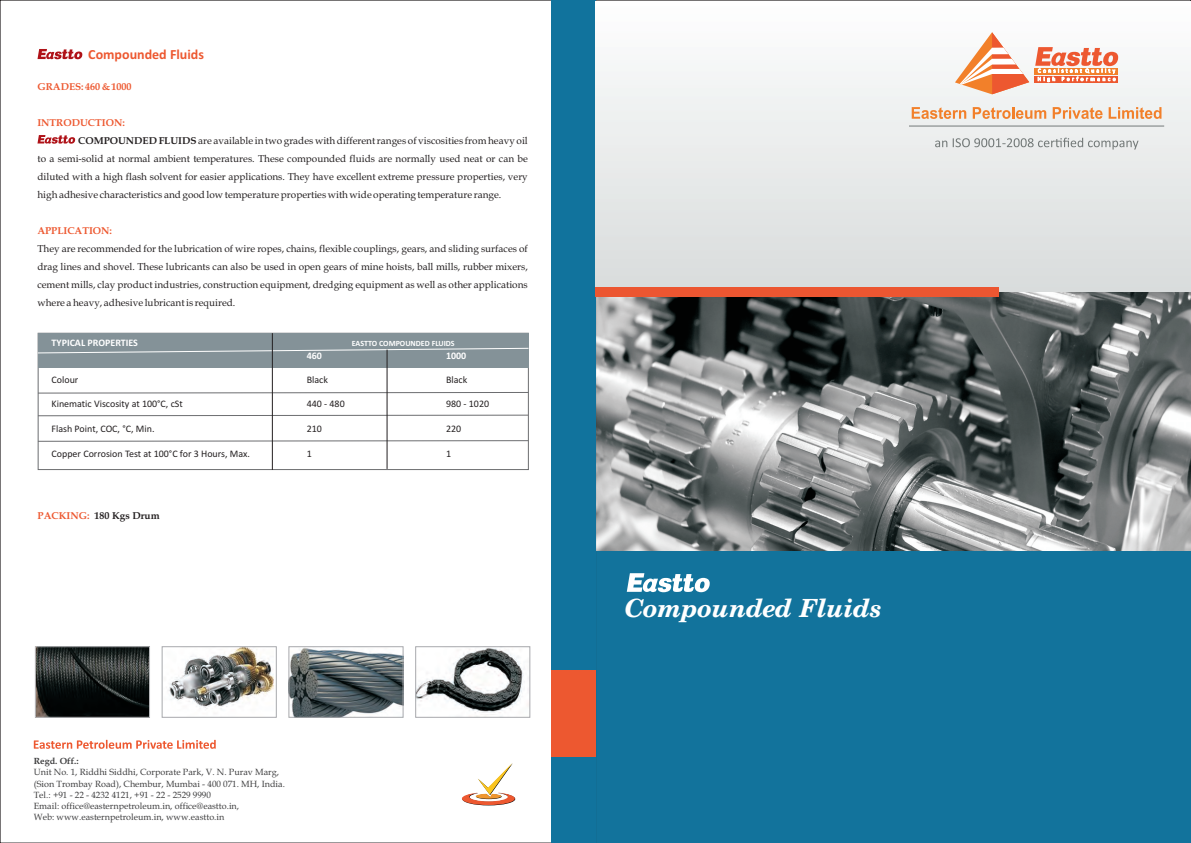
<style>
.page{position:relative;width:1191px;height:843px;background:#fff}
.page>*{position:absolute;margin:0;border:0;box-sizing:border-box;transform-origin:0 0}
.t1{font:italic 700 25px "Century Schoolbook BT";color:#fff}
.t2{font:700 14px "Calibri";color:#ed5830}
.t3{font:10px/18px "Book Antiqua";color:#231f20;text-align:justify}
.t4{font:10px "Calibri";color:#231f20}
.t5{font:700 10px "Book Antiqua";color:#ed5830}
.t6{font:700 10px "Calibri";color:#fff}
.t7{font:700 10px "Book Antiqua";color:#231f20}
.t8{font:9px/11.2px "Book Antiqua";color:#3e3e3f}
.t9{font:700 9px "Book Antiqua";color:#3e3e3f}
.t10{font:700 8px "Calibri";color:#fff}
.s1{font-weight:700}
.s2{color:#ed5830}
</style>
<div class="page">
<img style="left:596px;top:291px;width:595px;height:260px">
<div style="left:595px;top:551px;width:596px;height:292px;background:#12739c"></div>
<svg style="left:627px;top:573px;width:83px;height:19px"></svg>
<div style="left:551px;top:0;width:44px;height:842px;background:#11739d"></div>
<div style="left:551px;top:670px;width:44px;height:86px;background:#ed5830"></div>
<img style="left:168px;top:648px;width:106px;height:62px">
<div style="left:162px;top:646px;width:114px;height:71px;border:1px solid #a8a9ad"></div>
<img style="left:417px;top:648px;width:107px;height:67px">
<div style="left:415px;top:646px;width:115px;height:71px;border:1px solid #a8a9ad"></div>
<img style="left:37px;top:648px;width:111px;height:67px">
<div style="left:35px;top:646px;width:115px;height:71px;border:1px solid #bcbdc0"></div>
<img style="left:291px;top:648px;width:110px;height:67px">
<div style="left:289px;top:646px;width:114px;height:71px;border:1px solid #a8a9ad"></div>
<svg style="left:37px;top:49px;width:45px;height:10px"></svg>
<svg style="left:34px;top:740px;width:182px;height:9px"></svg>
<svg style="left:462px;top:763px;width:53px;height:42px"></svg>
<div style="left:38px;top:333px;width:491px;height:137px;border:1px solid #6c6d70"></div>
<div style="left:38px;top:333px;width:490px;height:34px;background:#849298"></div>
<svg style="left:37px;top:391px;width:492px;height:3px"></svg>
<svg style="left:37px;top:414px;width:492px;height:3px"></svg>
<svg style="left:37px;top:440px;width:492px;height:2px"></svg>
<svg style="left:37px;top:348px;width:492px;height:5px"></svg>
<hr style="left:272px;top:333px;width:1px;height:137px;background:#231f20">
<hr style="left:387px;top:349px;width:1px;height:120px;background:#231f20">
<svg style="left:37px;top:135px;width:38px;height:9px"></svg>
<div style="left:596px;top:1px;width:595px;height:290px;background:linear-gradient(to bottom,#fdfefe,#d8dcdc)"></div>
<svg style="left:955px;top:32px;width:74px;height:62px"></svg>
<div style="left:1034px;top:68px;width:84px;height:6px;background:#f2802a"></div>
<div style="left:1034px;top:76px;width:84px;height:6px;background:#ed5830"></div>
<svg style="left:1035px;top:47px;width:83px;height:35px"></svg>
<svg style="left:911px;top:107px;width:55px;height:12px"></svg>
<svg style="left:972px;top:107px;width:74px;height:12px"></svg>
<svg style="left:1052px;top:107px;width:50px;height:12px"></svg>
<svg style="left:1108px;top:107px;width:53px;height:12px"></svg>
<hr style="left:909px;top:126px;width:255px;height:1px;background:#747a79">
<svg style="left:935px;top:138px;width:203px;height:12px"></svg>
<div style="left:596px;top:287px;width:403px;height:9px;background:#ec5631"></div>
<h2 class="t2" style="left:88px;top:48px;width:117px">Compounded Fluids</h2>
<p class="t5" style="left:37px;top:82px;width:96px">GRADES: 460 &amp; 1000</p>
<p class="t5" style="left:37px;top:118px;width:89px">INTRODUCTION:</p>
<p class="t3" style="left:37px;top:132px;width:492px;text-indent:41px"><span class="s1">COMPOUNDED FLUIDS</span> are available in two grades with different ranges of viscosities from heavy oil to a semi-solid at normal ambient temperatures. These compounded fluids are normally used neat or can be diluted with a high flash solvent for easier applications. They have excellent extreme pressure properties, very high adhesive characteristics and good low temperature properties with wide operating temperature range.</p>
<p class="t5" style="left:37px;top:226px;width:76px">APPLICATION:</p>
<p class="t3" style="left:37px;top:240px;width:492px">They are recommended for the lubrication of wire ropes, chains, flexible couplings, gears, and sliding surfaces of drag lines and shovel. These lubricants can also be used in open gears of mine hoists, ball mills, rubber mixers, cement mills, clay product industries, construction equipment, dredging equipment as well as other applications where a heavy, adhesive lubricant is required.</p>
<p class="t6" style="left:52px;top:338px;width:88px">TYPICAL PROPERTIES</p>
<p class="t10" style="left:352px;top:339px;width:104px">EASTTO COMPOUNDED FLUIDS</p>
<p class="t6" style="left:307px;top:352px;width:17px">460</p>
<p class="t6" style="left:446px;top:352px;width:22px">1000</p>
<p class="t4" style="left:52px;top:376px;width:28px">Colour</p>
<p class="t4" style="left:307px;top:376px;width:23px">Black</p>
<p class="t4" style="left:446px;top:376px;width:23px">Black</p>
<p class="t4" style="left:52px;top:400px;width:133px">Kinematic Viscosity at 100°C, cSt</p>
<p class="t4" style="left:307px;top:400px;width:39px">440 - 480</p>
<p class="t4" style="left:446px;top:400px;width:45px">980 - 1020</p>
<p class="t4" style="left:52px;top:424px;width:104px">Flash Point, COC, °C, Min.</p>
<p class="t4" style="left:307px;top:424px;width:17px">210</p>
<p class="t4" style="left:446px;top:424px;width:17px">220</p>
<p class="t4" style="left:52px;top:449px;width:200px">Copper Corrosion Test at 100°C for 3 Hours, Max.</p>
<p class="t4" style="left:307px;top:449px;width:7px">1</p>
<p class="t4" style="left:446px;top:449px;width:7px">1</p>
<p class="t7" style="left:38px;top:511px;width:123px"><span class="s2">PACKING:</span> 180 Kgs Drum</p>
<p class="t9" style="left:34px;top:758px;width:47px">Regd. Off.:</p>
<p class="t8" style="left:34px;top:768px;width:253px">Unit No. 1, Riddhi Siddhi, Corporate Park, V. N. Purav Marg, (Sion Trombay Road), Chembur, Mumbai - 400 071. MH, India.<br>Tel.: +91 - 22 - 4232 4121, +91 - 22 - 2529 9990<br>Email: office@easternpetroleum.in, office@eastto.in,<br>Web: www.easternpetroleum.in, www.eastto.in</p>
<h1 class="t1" style="left:625px;top:598px;width:259px">Compounded Fluids</h1>
</div>
